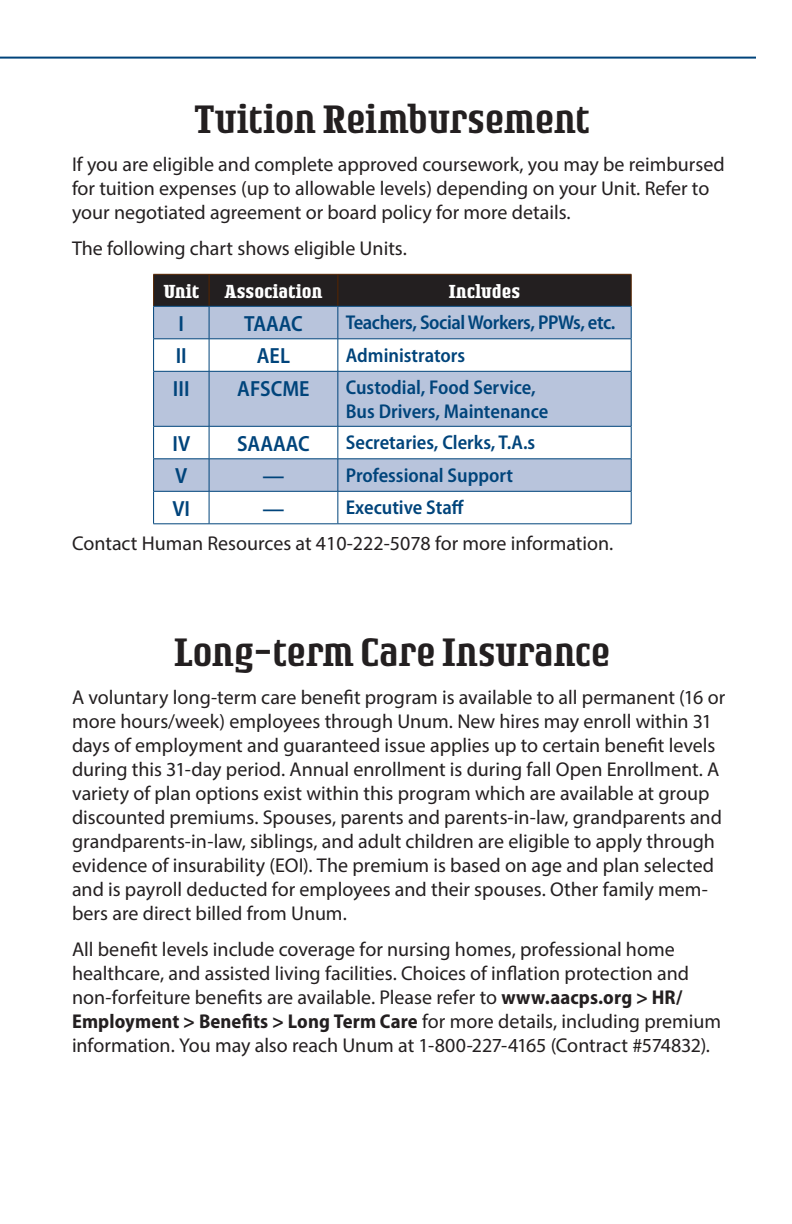
<style>
.page{position:relative;width:792px;height:1224px;background:#fff}
.page>*{position:absolute;margin:0;border:0;box-sizing:border-box;transform-origin:0 0}
.right_header{font:500 42px "Rogue Serif";color:#231f20}
.left_header{font:500 42px "Rogue Serif";letter-spacing:-.01em;color:#231f20}
.text2{font:600 semi-condensed 22px "Myriad Pro";color:#00447b}
.text{font:20px/24px "Myriad Pro";color:#231f20}
.t1{font:600 semi-condensed 20px/24px "Myriad Pro";color:#00447b}
.t2{font:600 semi-condensed 20px "Myriad Pro";letter-spacing:-.02em;color:#00447b}
.text2-2{font:700 20px "Rogue Serif";color:#fff}
.s1{font-weight:700;font-stretch:semi-condensed}
</style>
<div class="page">
<hr style="left:0;top:57px;width:756px;height:2px;background:#00447b">
<div style="left:154px;top:275px;width:477px;height:31px;background:#231f20"></div>
<svg style="left:154px;top:307px;width:477px;height:184px;fill:#b8c4dc"></svg>
<hr style="left:153px;top:275px;width:1px;height:31px;background:#572500">
<hr style="left:153px;top:274px;width:56px;height:1px;background:#572500">
<hr style="left:209px;top:274px;width:129px;height:1px;background:#572500">
<hr style="left:338px;top:274px;width:293px;height:1px;background:#572500">
<hr style="left:209px;top:275px;width:1px;height:31px;background:#572500">
<hr style="left:338px;top:275px;width:1px;height:31px;background:#572500">
<hr style="left:631px;top:275px;width:1px;height:31px;background:#572500">
<hr style="left:153px;top:306px;width:56px;height:1px;background:#00447b">
<hr style="left:153px;top:307px;width:1px;height:32px;background:#00447b">
<hr style="left:209px;top:306px;width:129px;height:1px;background:#00447b">
<hr style="left:209px;top:307px;width:1px;height:32px;background:#00447b">
<hr style="left:338px;top:306px;width:293px;height:1px;background:#00447b">
<hr style="left:338px;top:307px;width:1px;height:32px;background:#00447b">
<hr style="left:631px;top:307px;width:1px;height:32px;background:#00447b">
<hr style="left:153px;top:338px;width:56px;height:1px;background:#00447b">
<hr style="left:153px;top:339px;width:1px;height:32px;background:#00447b">
<hr style="left:209px;top:338px;width:129px;height:1px;background:#00447b">
<hr style="left:209px;top:339px;width:1px;height:32px;background:#00447b">
<hr style="left:338px;top:338px;width:293px;height:1px;background:#00447b">
<hr style="left:338px;top:339px;width:1px;height:32px;background:#00447b">
<hr style="left:631px;top:339px;width:1px;height:32px;background:#00447b">
<hr style="left:153px;top:371px;width:56px;height:1px;background:#00447b">
<hr style="left:153px;top:372px;width:1px;height:54px;background:#00447b">
<hr style="left:209px;top:371px;width:129px;height:1px;background:#00447b">
<hr style="left:209px;top:372px;width:1px;height:54px;background:#00447b">
<hr style="left:338px;top:371px;width:293px;height:1px;background:#00447b">
<hr style="left:338px;top:372px;width:1px;height:54px;background:#00447b">
<hr style="left:631px;top:372px;width:1px;height:54px;background:#00447b">
<hr style="left:153px;top:426px;width:56px;height:1px;background:#00447b">
<hr style="left:153px;top:427px;width:1px;height:32px;background:#00447b">
<hr style="left:209px;top:426px;width:129px;height:1px;background:#00447b">
<hr style="left:209px;top:427px;width:1px;height:32px;background:#00447b">
<hr style="left:338px;top:426px;width:293px;height:1px;background:#00447b">
<hr style="left:338px;top:427px;width:1px;height:32px;background:#00447b">
<hr style="left:631px;top:427px;width:1px;height:32px;background:#00447b">
<hr style="left:153px;top:458px;width:56px;height:1px;background:#00447b">
<hr style="left:153px;top:459px;width:1px;height:32px;background:#00447b">
<hr style="left:209px;top:458px;width:129px;height:1px;background:#00447b">
<hr style="left:209px;top:459px;width:1px;height:32px;background:#00447b">
<hr style="left:338px;top:458px;width:293px;height:1px;background:#00447b">
<hr style="left:338px;top:459px;width:1px;height:32px;background:#00447b">
<hr style="left:631px;top:459px;width:1px;height:32px;background:#00447b">
<hr style="left:153px;top:491px;width:56px;height:1px;background:#00447b">
<hr style="left:153px;top:492px;width:1px;height:32px;background:#00447b">
<hr style="left:209px;top:491px;width:129px;height:1px;background:#00447b">
<hr style="left:209px;top:492px;width:1px;height:32px;background:#00447b">
<hr style="left:338px;top:491px;width:293px;height:1px;background:#00447b">
<hr style="left:338px;top:492px;width:1px;height:32px;background:#00447b">
<hr style="left:631px;top:492px;width:1px;height:32px;background:#00447b">
<hr style="left:153px;top:523px;width:56px;height:1px;background:#00447b">
<hr style="left:209px;top:523px;width:129px;height:1px;background:#00447b">
<hr style="left:338px;top:523px;width:293px;height:1px;background:#00447b">
<p class="left_header" style="left:195px;top:96px;width:397px">Tuition Reimbursement</p>
<p class="text" style="left:72px;top:152px;width:654px">If you are eligible and complete approved coursework, you may be reimbursed for tuition expenses (up to allowable levels) depending on your Unit. Refer to your negotiated agreement or board policy for more details.</p>
<p class="text" style="left:72px;top:236px;width:336px">The following chart shows eligible Units.</p>
<p class="text2-2" style="left:163px;top:280px;width:37px">Unit</p>
<p class="text2-2" style="left:224px;top:280px;width:100px">Association</p>
<p class="text2-2" style="left:449px;top:280px;width:73px">Includes</p>
<p class="text2" style="left:179px;top:311px;width:7px">I</p>
<p class="text2" style="left:244px;top:311px;width:60px">TAAAC</p>
<p class="t2" style="left:346px;top:312px;width:271px">Teachers, Social Workers, PPWs, etc.</p>
<p class="text2" style="left:176px;top:344px;width:13px">II</p>
<p class="text2" style="left:257px;top:344px;width:35px">AEL</p>
<p class="t1" style="left:346px;top:343px;width:121px">Administrators</p>
<p class="text2" style="left:173px;top:376px;width:18px">III</p>
<p class="text2" style="left:237px;top:376px;width:74px">AFSCME</p>
<p class="t1" style="left:346px;top:376px;width:204px">Custodial, Food Service,<br>Bus Drivers, Maintenance</p>
<p class="text2" style="left:172px;top:431px;width:19px">IV</p>
<p class="text2" style="left:237px;top:431px;width:74px">SAAAAC</p>
<p class="t1" style="left:346px;top:431px;width:191px">Secretaries, Clerks, T.A.s</p>
<p class="text2" style="left:175px;top:464px;width:14px">V</p>
<p class="text2" style="left:262px;top:464px;width:23px">—</p>
<p class="t1" style="left:346px;top:463px;width:169px">Professional Support</p>
<p class="text2" style="left:172px;top:496px;width:19px">VI</p>
<p class="text2" style="left:262px;top:496px;width:23px">—</p>
<p class="t1" style="left:346px;top:496px;width:120px">Executive Staff</p>
<p class="text" style="left:72px;top:531px;width:543px">Contact Human Resources at 410-222-5078 for more information.</p>
<p class="right_header" style="left:174px;top:629px;width:438px">Long-term Care Insurance</p>
<p class="text" style="left:72px;top:685px;width:655px">A voluntary long-term care benefit program is available to all permanent (16 or more hours/week) employees through Unum. New hires may enroll within 31 days of employment and guaranteed issue applies up to certain benefit levels during this 31-day period. Annual enrollment is during fall Open Enrollment. A variety of plan options exist within this program which are available at group discounted premiums. Spouses, parents and parents-in-law, grandparents and grandparents-in-law, siblings, and adult children are eligible to apply through evidence of insurability (EOI). The premium is based on age and plan selected and is payroll deducted for employees and their spouses. Other family mem&shy;bers are direct billed from Unum.</p>
<p class="text" style="left:72px;top:937px;width:651px">All benefit levels include coverage for nursing homes, professional home healthcare, and assisted living facilities. Choices of inflation protection and non-forfeiture benefits are available. Please refer to <span class="s1">www.aacps.org &gt; HR/ Employment &gt; Benefits &gt; Long Term Care</span> for more details, including premium information. You may also reach Unum at 1-800-227-4165 (Contract #574832).</p>
</div>
